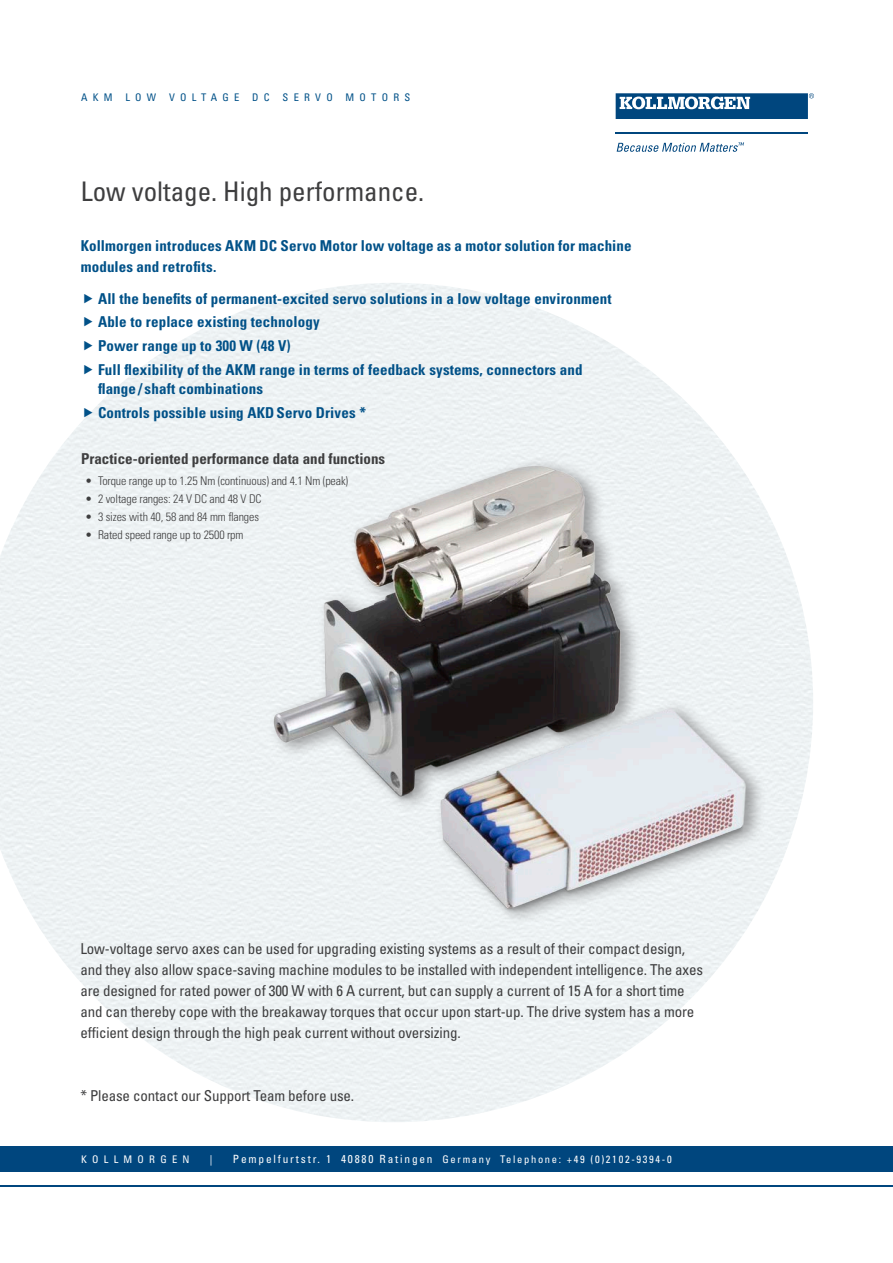
<style>
.page{position:relative;width:893px;height:1263px;background:#fff}
.page>*{position:absolute;margin:0;border:0;box-sizing:border-box;transform-origin:0 0}
.t1{font:condensed 27px "Univers LT Std";color:#3e3e3f}
.t2{font:condensed 15px/21px "Univers LT Std";letter-spacing:-.01em;color:#3e3e3f}
.t3{font:700 condensed 15px/23.7px "Univers LT Std";letter-spacing:.01em;color:#015188}
.t4{font:700 condensed 15px "Univers LT Std";color:#3e3e3f}
.t5{font:300 condensed 12px "Univers LT Std";letter-spacing:-.01em;color:#3e3e3f}
.t6{font:condensed 10.5px "Univers LT Std";letter-spacing:.16em;color:#fff}
.t7{font:condensed 10.5px "Univers LT Std";letter-spacing:.5em;color:#015188}
.t8{font:condensed 10.5px "Univers LT Std";letter-spacing:.5em;color:#fff}
.s1{font-size:11.4px}
</style>
<div class="page">
<svg style="left:617px;top:142px;width:127px;height:10px"></svg>
<hr style="left:616px;top:132px;width:192px;height:2px;background:#00467e">
<svg style="left:616px;top:93px;width:198px;height:26px"></svg>
<div style="left:0;top:1146px;width:893px;height:26px;background:#00467e"></div>
<hr style="left:0;top:1185px;width:893px;height:2px;background:#00467e">
<img style="left:253px;top:449px;width:519px;height:487px">
<svg style="left:86px;top:411px;width:6px;height:6px"></svg>
<p class="t7" style="left:81px;top:90px;width:331px">AKM LOW VOLTAGE DC SERVO MOTORS</p>
<h1 class="t1" style="left:81px;top:174px;width:345px">Low voltage. High performance.</h1>
<p class="t3" style="left:81px;top:235px;width:552px;line-height:21px">Kollmorgen introduces AKM DC Servo Motor low voltage as a motor solution for machine modules and retrofits.</p>
<p class="t3" style="left:98px;top:286px;width:515px">All the benefits of permanent-excited servo solutions in a low voltage environment Able to replace existing technology<br>Power range up to 300 W (48 V)<br>Full flexibility of the AKM range in terms of feedback systems, connectors and</p>
<p class="t3" style="left:98px;top:377px;width:269px">flange / shaft combinations<br>Controls possible using AKDServo Drives *</p>
<p class="t4" style="left:81px;top:449px;width:306px">Practice-oriented performance data and functions</p>
<p class="t5" style="left:85px;top:474px;width:264px">• Torque range up to 1.25 Nm (continuous) and 4.1 Nm (peak)</p>
<p class="t5" style="left:85px;top:492px;width:178px">• 2 voltage ranges: 24 V DC and 48 V DC</p>
<p class="t5" style="left:85px;top:510px;width:175px">• 3 sizes with 40, 58 and 84 mm flanges</p>
<p class="t5" style="left:85px;top:528px;width:160px">• Rated speed range up to 2500 rpm</p>
<p class="t2" style="left:80px;top:937px;width:624px">Low-voltage servo axes can be used for upgrading existing systems as a result of their compact design, and they also allow space-saving machine modules to be installed with independent intelligence. The axes are designed for rated power of 300 W with 6 A current, but can supply a current of 15 A for a short time and can thereby cope with the breakaway torques that occur upon start-up. The drive system has a more efficient design through the high peak current without oversizing.</p>
<p class="t2" style="left:80px;top:1084px;width:275px">* Please contact our Support Team before use.</p>
<p class="t8" style="left:81px;top:1152px;width:110px">KOLLMORGEN</p>
<p class="t6" style="left:210px;top:1152px;width:4px">|</p>
<p class="t6" style="left:233px;top:1152px;width:440px"><span class="s1">Pempelfurtstr. 1 40880 Ratingen</span> Germany Telephone: +49 (0)2102-9394-0</p>
</div>
